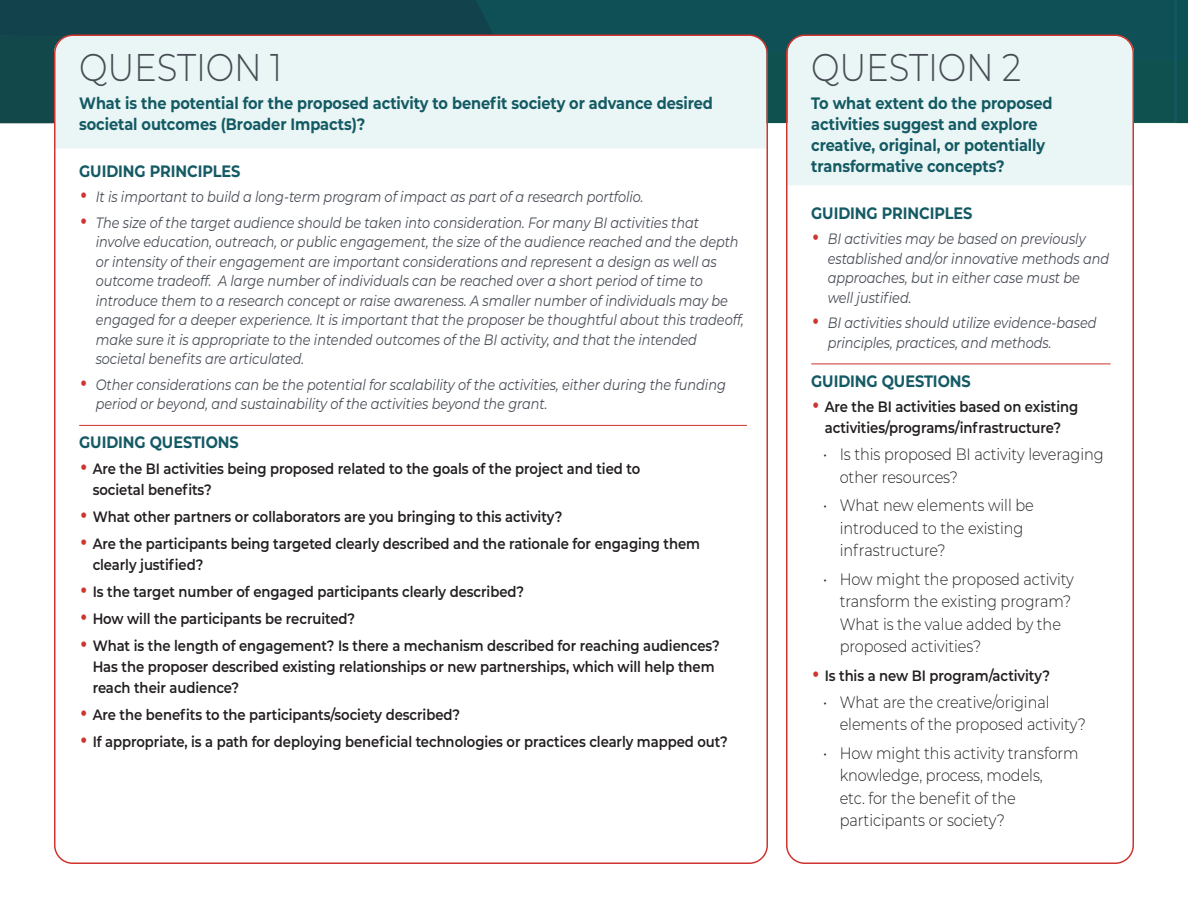
<style>
.page{position:relative;width:1188px;height:918px;background:#fff}
.page>*{position:absolute;margin:0;border:0;box-sizing:border-box;transform-origin:0 0}
.Question_Numbers{font:300 38.7px "Montserrat";letter-spacing:-.005em;color:#474c55;scale:.88 1}
.t1{font:300 16.5px/22.5px "Montserrat";letter-spacing:-.005em;color:#231f20;scale:.88 1}
.Questions_Teal{font:700 16.5px/21px "Montserrat";letter-spacing:-.005em;color:#145a64;scale:.88 1}
.Subheads_Teal_Small{font:700 16.5px "Montserrat";letter-spacing:-.005em;color:#145a64;scale:.88 1}
.t2{font:italic 15px/19.5px "Montserrat";letter-spacing:-.005em;color:#474c55;scale:.86 1}
.t3{font:600 15px/21px "Montserrat";letter-spacing:-.005em;color:#231f20;scale:.88 1}
.s1{font-style:normal;font-size:36px;color:#cf342e}
.s2{font-weight:400;font-size:36px;color:#cf342e}
</style>
<div class="page">
<svg style="left:0;top:0;width:1188px;height:123px;background:#114a50"></svg>
<div style="left:788px;top:35px;width:346px;height:150px;background:#eaf6f5"></div>
<hr style="left:811px;top:364px;width:300px;height:1px;background:#cf342e">
<div style="left:54px;top:35px;width:712px;height:113px;background:#eaf6f5"></div>
<hr style="left:79px;top:425px;width:668px;height:1px;background:#cf342e">
<div style="left:786px;top:34px;width:348px;height:830px;border:2px solid #cf342e;border-radius:18px"></div>
<p class="Question_Numbers" style="left:79px;top:41px;width:232px">QUESTION 1</p>
<p class="Questions_Teal" style="left:79px;top:92px;width:722px">What is the potential for the proposed activity to benefit society or advance desired societal outcomes (Broader Impacts)?</p>
<p class="Subheads_Teal_Small" style="left:79px;top:159px;width:185px">GUIDING PRINCIPLES</p>
<p class="t2" style="left:79px;top:187px;width:658px"><span class="s1">•</span> It is important to build a long-term program of impact as part of a research portfolio.</p>
<p class="t2" style="left:96px;top:212px;width:755px;text-indent:-16px"><span class="s1">•</span> The size of the target audience should be taken into consideration. For many BI activities that involve education, outreach, or public engagement, the size of the audience reached and the depth or intensity of their engagement are important considerations and represent a design as well as outcome tradeoff. A large number of individuals can be reached over a short period of time to introduce them to a research concept or raise awareness. A smaller number of individuals may be engaged for a deeper experience. It is important that the proposer be thoughtful about this tradeoff, make sure it is appropriate to the intended outcomes of the BI activity, and that the intended societal benefits are articulated.</p>
<p class="t2" style="left:96px;top:374px;width:734px;text-indent:-16px"><span class="s1">•</span> Other considerations can be the potential for scalability of the activities, either during the funding period or beyond, and sustainability of the activities beyond the grant.</p>
<p class="Subheads_Teal_Small" style="left:79px;top:431px;width:183px">GUIDING QUESTIONS</p>
<p class="t3" style="left:93px;top:457px;width:624px;text-indent:-14px"><span class="s2">•</span> Are the BI activities being proposed related to the goals of the project and tied to societal benefits?</p>
<p class="t3" style="left:79px;top:505px;width:551px"><span class="s2">•</span> What other partners or collaborators are you bringing to this activity?</p>
<p class="t3" style="left:93px;top:532px;width:692px;text-indent:-14px"><span class="s2">•</span> Are the participants being targeted clearly described and the rationale for engaging them clearly justified?</p>
<p class="t3" style="left:79px;top:580px;width:507px"><span class="s2">•</span> Is the target number of engaged participants clearly described?</p>
<p class="t3" style="left:79px;top:607px;width:315px"><span class="s2">•</span> How will the participants be recruited?</p>
<p class="t3" style="left:93px;top:634px;width:714px;text-indent:-14px"><span class="s2">•</span> What is the length of engagement? Is there a mechanism described for reaching audiences?<br>Has the proposer described existing relationships or new partnerships, which will help them reach their audience?</p>
<p class="t3" style="left:79px;top:703px;width:434px"><span class="s2">•</span> Are the benefits to the participants/society described?</p>
<p class="t3" style="left:79px;top:730px;width:739px"><span class="s2">•</span> If appropriate, is a path for deploying beneficial technologies or practices clearly mapped out?</p>
<p class="Question_Numbers" style="left:811px;top:41px;width:240px">QUESTION 2</p>
<p class="Questions_Teal" style="left:811px;top:92px;width:276px">To what extent do the proposed activities suggest and explore creative, original, or potentially transformative concepts?</p>
<p class="Subheads_Teal_Small" style="left:811px;top:201px;width:185px">GUIDING PRINCIPLES</p>
<p class="t2" style="left:828px;top:229px;width:329px;text-indent:-16px"><span class="s1">•</span> BI activities may be based on previously established and/or innovative methods and approaches, but in either case must be well justified.</p>
<p class="t2" style="left:828px;top:313px;width:314px;text-indent:-16px"><span class="s1">•</span> BI activities should utilize evidence-based principles, practices, and methods.</p>
<p class="Subheads_Teal_Small" style="left:811px;top:369px;width:183px">GUIDING QUESTIONS</p>
<p class="t3" style="left:811px;top:396px;width:305px;text-align:center"><span class="s2">•</span> Are the BI activities based on existing activities/programs/infrastructure?</p>
<p class="t1" style="left:840px;top:443px;width:301px;text-indent:-16px">• Is this proposed BI activity leveraging other resources?</p>
<p class="t1" style="left:840px;top:494px;width:222px;text-indent:-16px">• What new elements will be introduced to the existing infrastructure?</p>
<p class="t1" style="left:840px;top:567px;width:268px;text-indent:-16px">• How might the proposed activity transform the existing program?<br>What is the value added by the proposed activities?</p>
<p class="t3" style="left:811px;top:664px;width:273px"><span class="s2">•</span> Is this a new BI program/activity?</p>
<p class="t1" style="left:840px;top:690px;width:281px;text-indent:-16px">• What are the creative/original elements of the proposed activity?</p>
<p class="t1" style="left:840px;top:741px;width:273px;text-indent:-16px">• How might this activity transform knowledge, process, models,<br>etc. for the benefit of the participants or society?</p>
</div>
